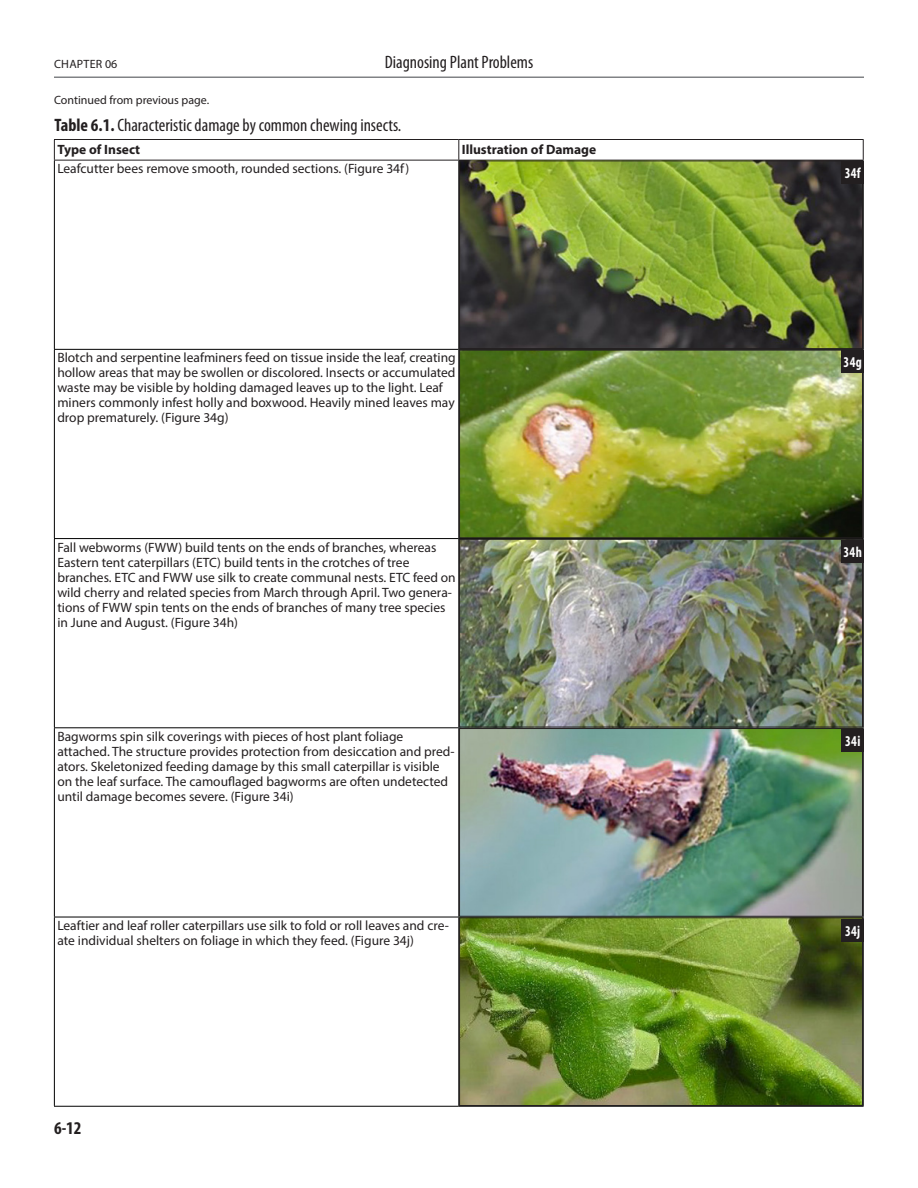
<style>
.page{position:relative;width:918px;height:1188px;background:#fff}
.page>*{position:absolute;margin:0;border:0;box-sizing:border-box;transform-origin:0 0}
.table_title{font:condensed 18px "Myriad Pro";color:#231f20}
.t1{font:700 condensed 18px "Myriad Pro";color:#231f20}
.id_numbers{font:700 condensed 15px "Myriad Pro";letter-spacing:.025em;color:#fff;scale:.9 1}
.table_text{font:13.5px/15px "Myriad Pro";color:#231f20}
.table_head{font:700 13.5px "Myriad Pro";color:#231f20}
.table_footnote{font:12px "Myriad Pro";color:#231f20}
.table_footnote-2{font:12px "Myriad Pro";letter-spacing:.02em;color:#231f20}
.s1{font-weight:700}
</style>
<div class="page">
<hr style="left:54px;top:76px;width:810px;height:2px;background:#808285">
<hr style="left:54px;top:139px;width:405px;height:1px;background:#231f20">
<svg style="left:54px;top:140px;width:1px;height:20px"></svg>
<hr style="left:459px;top:139px;width:405px;height:1px;background:#231f20">
<svg style="left:458px;top:140px;width:1px;height:20px"></svg>
<svg style="left:863px;top:140px;width:1px;height:20px"></svg>
<hr style="left:54px;top:160px;width:405px;height:1px;background:#231f20">
<hr style="left:459px;top:160px;width:405px;height:1px;background:#231f20">
<hr style="left:54px;top:161px;width:1px;height:188px;background:#000">
<hr style="left:458px;top:161px;width:1px;height:188px;background:#000">
<hr style="left:863px;top:161px;width:1px;height:188px;background:#000">
<hr style="left:54px;top:349px;width:405px;height:1px;background:#000">
<hr style="left:54px;top:350px;width:1px;height:188px;background:#000">
<hr style="left:459px;top:349px;width:405px;height:1px;background:#000">
<hr style="left:458px;top:350px;width:1px;height:188px;background:#000">
<hr style="left:863px;top:350px;width:1px;height:188px;background:#000">
<hr style="left:54px;top:538px;width:405px;height:1px;background:#000">
<hr style="left:54px;top:539px;width:1px;height:188px;background:#000">
<hr style="left:459px;top:538px;width:405px;height:1px;background:#000">
<hr style="left:458px;top:539px;width:1px;height:188px;background:#000">
<hr style="left:863px;top:539px;width:1px;height:188px;background:#000">
<hr style="left:54px;top:727px;width:405px;height:1px;background:#000">
<hr style="left:54px;top:728px;width:1px;height:189px;background:#000">
<hr style="left:459px;top:727px;width:405px;height:1px;background:#000">
<hr style="left:458px;top:728px;width:1px;height:189px;background:#000">
<hr style="left:863px;top:728px;width:1px;height:189px;background:#000">
<hr style="left:54px;top:917px;width:405px;height:1px;background:#000">
<hr style="left:54px;top:917px;width:1px;height:189px;background:#000">
<hr style="left:458px;top:917px;width:1px;height:189px;background:#000">
<hr style="left:863px;top:917px;width:1px;height:189px;background:#000">
<hr style="left:54px;top:1106px;width:405px;height:1px;background:#000">
<hr style="left:459px;top:1106px;width:405px;height:1px;background:#000">
<img style="left:460px;top:162px;width:402px;height:563px">
<div style="left:459px;top:160px;width:404px;height:189px;border:1px solid #231f20"></div>
<div style="left:459px;top:350px;width:404px;height:188px;border:1px solid #231f20"></div>
<div style="left:459px;top:539px;width:404px;height:188px;border:1px solid #231f20"></div>
<img style="left:461px;top:730px;width:400px;height:185px">
<div style="left:459px;top:728px;width:404px;height:189px;border:1px solid #231f20"></div>
<img style="left:461px;top:919px;width:400px;height:185px">
<div style="left:459px;top:917px;width:404px;height:189px;border:1px solid #231f20"></div>
<div style="left:842px;top:919px;width:22px;height:23px;background:#231f20"></div>
<div style="left:842px;top:729px;width:22px;height:23px;background:#231f20"></div>
<div style="left:842px;top:540px;width:22px;height:22px;background:#231f20"></div>
<div style="left:842px;top:350px;width:22px;height:23px;background:#231f20"></div>
<div style="left:842px;top:161px;width:22px;height:22px;background:#231f20"></div>
<p class="table_footnote-2" style="left:54px;top:56px;width:65px">CHAPTER 06</p>
<p class="table_footnote" style="left:54px;top:92px;width:156px">Continued from previous page.</p>
<h1 class="table_title" style="left:385px;top:51px;width:150px">Diagnosing Plant Problems</h1>
<p class="table_title" style="left:54px;top:114px;width:349px"><span class="s1">Table 6.1.</span> Characteristic damage by common chewing insects.</p>
<p class="table_head" style="left:57px;top:141px;width:84px">Type of Insect</p>
<p class="table_head" style="left:462px;top:141px;width:136px">Illustration of Damage</p>
<p class="table_text" style="left:57px;top:161px;width:353px">Leafcutter bees remove smooth, rounded sections. (Figure 34f)</p>
<p class="table_text" style="left:57px;top:350px;width:400px">Blotch and serpentine leafminers feed on tissue inside the leaf, creating hollow areas that may be swollen or discolored. Insects or accumulated waste may be visible by holding damaged leaves up to the light. Leaf miners commonly infest holly and boxwood. Heavily mined leaves may drop prematurely. (Figure 34g)</p>
<p class="table_text" style="left:57px;top:539px;width:400px">Fall webworms (FWW) build tents on the ends of branches, whereas Eastern tent caterpillars (ETC) build tents in the crotches of tree branches. ETC and FWW use silk to create communal nests. ETC feed on wild cherry and related species from March through April. Two genera&shy;tions of FWW spin tents on the ends of branches of many tree species in June and August. (Figure 34h)</p>
<p class="table_text" style="left:57px;top:729px;width:399px">Bagworms spin silk coverings with pieces of host plant foliage attached. The structure provides protection from desiccation and pred&shy;ators. Skeletonized feeding damage by this small caterpillar is visible on the leaf surface. The camouflaged bagworms are often undetected until damage becomes severe. (Figure 34i)</p>
<p class="table_text" style="left:57px;top:918px;width:393px">Leaftier and leaf roller caterpillars use silk to fold or roll leaves and cre&shy;ate individual shelters on foliage in which they feed. (Figure 34j)</p>
<h1 class="t1" style="left:54px;top:1117px;width:29px">6-12</h1>
<p class="id_numbers" style="left:845px;top:163px;width:19px">34f</p>
<p class="id_numbers" style="left:844px;top:353px;width:22px">34g</p>
<p class="id_numbers" style="left:844px;top:542px;width:22px">34h</p>
<p class="id_numbers" style="left:845px;top:732px;width:18px">34i</p>
<p class="id_numbers" style="left:845px;top:922px;width:18px">34j</p>
</div>
